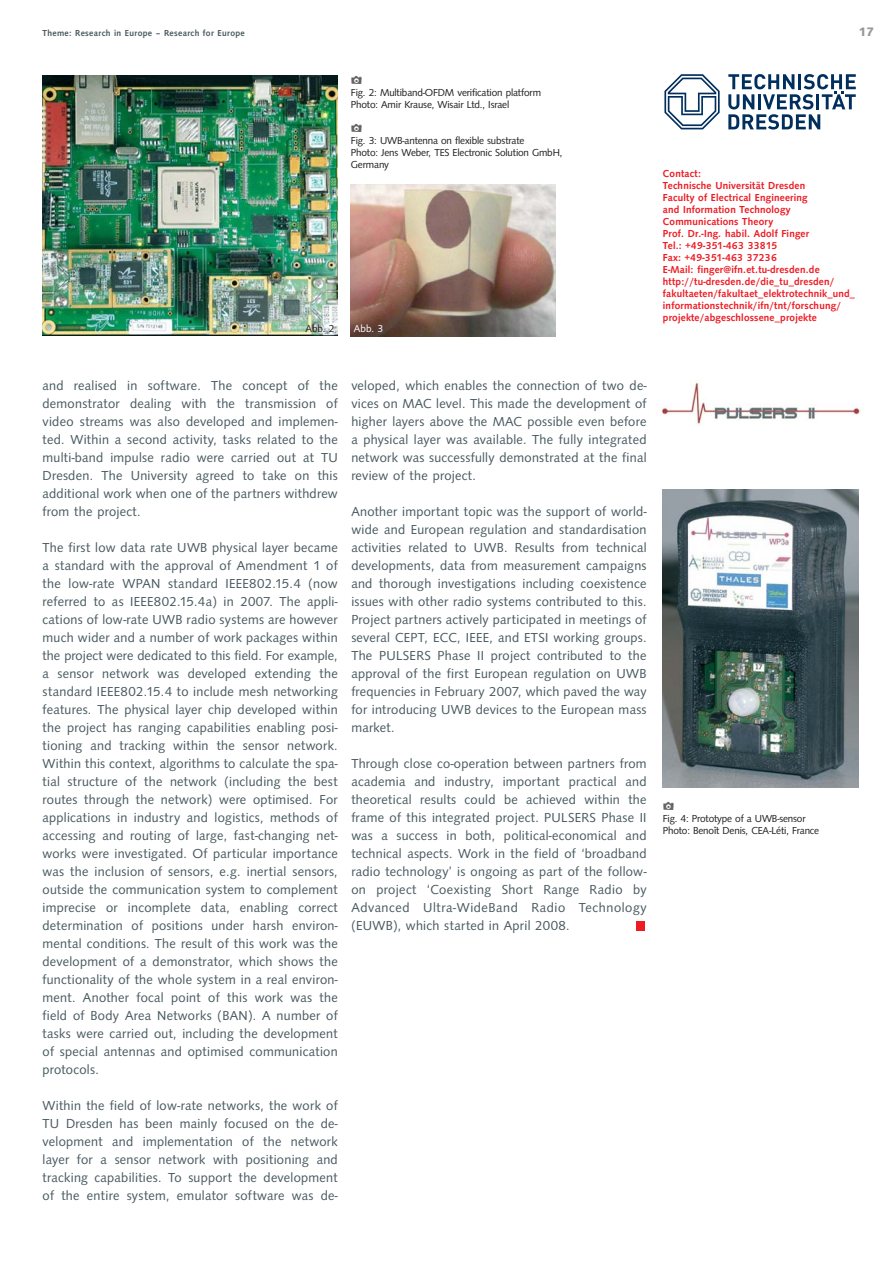
<style>
.page{position:relative;width:893px;height:1263px;background:#fff}
.page>*{position:absolute;margin:0;border:0;box-sizing:border-box;transform-origin:0 0}
.t1{font:13.5px/18px "Syntax D";letter-spacing:.025em;color:#495a60;text-align:justify}
.t2{font:700 12.75px "Syntax D";color:#95989d}
.t3{font:500 10.5px/12px "Syntax D";letter-spacing:.02em;color:#ed1c24}
.t4{font:10.5px/12px "Syntax D";letter-spacing:-.01em;color:#231f20}
.t5{font:10.5px "Syntax D";color:#fff}
.t6{font:500 9px "Syntax D";letter-spacing:.04em;color:#495a60}
</style>
<div class="page">
<div style="left:636px;top:921px;width:9px;height:9px;background:#ed1c24"></div>
<svg style="left:728px;top:74px;width:128px;height:56px"></svg>
<svg style="left:664px;top:74px;width:56px;height:55px"></svg>
<img style="left:661px;top:381px;width:199px;height:44px">
<img style="left:43px;top:75px;width:295px;height:261px">
<img style="left:663px;top:489px;width:196px;height:299px">
<img style="left:351px;top:184px;width:204px;height:152px">
<p class="t6" style="left:43px;top:29px;width:204px">Theme: Research in Europe – Research for Europe</p>
<p class="t2" style="left:859px;top:26px;width:17px">17</p>
<p class="t4" style="left:351px;top:87px;width:191px">Fig. 2: Multiband-OFDM verification platform<br>Photo: Amir Krause, Wisair Ltd., Israel</p>
<p class="t4" style="left:351px;top:135px;width:213px">Fig. 3: UWB-antenna on flexible substrate<br>Photo: Jens Weber, TES Electronic Solution GmbH,<br>Germany</p>
<p class="t4" style="left:305px;top:323px;width:31px">Abb. 2</p>
<p class="t5" style="left:354px;top:323px;width:31px">Abb. 3</p>
<p class="t3" style="left:663px;top:168px;width:194px">Contact:<br>Technische Universität Dresden<br>Faculty of Electrical Engineering<br>and Information Technology<br>Communications Theory<br>Prof. Dr.-Ing. habil. Adolf Finger<br>Tel.: +49-351-463 33815<br>Fax: +49-351-463 37236<br>E-Mail: finger@ifn.et.tu-dresden.de http://tu-dresden.de/die_tu_dresden/ fakultaeten/fakultaet_elektrotechnik_und_ informationstechnik/ifn/tnt/forschung/ projekte/abgeschlossene_projekte</p>
<p class="t1" style="left:43px;top:377px;width:297px">and realised in software. The concept of the demonstrator dealing with the transmission of video streams was also developed and implemen&shy;ted. Within a second activity, tasks related to the multi-band impulse radio were carried out at TU Dresden. The University agreed to take on this additional work when one of the partners withdrew from the project.</p>
<p class="t1" style="left:43px;top:539px;width:297px">The first low data rate UWB physical layer became a standard with the approval of Amendment 1 of the low-rate WPAN standard IEEE802.15.4 (now referred to as IEEE802.15.4a) in 2007. The appli&shy;cations of low-rate UWB radio systems are however much wider and a number of work packages within the project were dedicated to this field. For example, a sensor network was developed extending the standard IEEE802.15.4 to include mesh networking features. The physical layer chip developed within the project has ranging capabilities enabling posi&shy;tioning and tracking within the sensor network.<br>Within this context, algorithms to calculate the spa&shy;tial structure of the network (including the best routes through the network) were optimised. For applications in industry and logistics, methods of accessing and routing of large, fast-changing net&shy;works were investigated. Of particular importance was the inclusion of sensors, e.g. inertial sensors, outside the communication system to complement imprecise or incomplete data, enabling correct determination of positions under harsh environ&shy;mental conditions. The result of this work was the development of a demonstrator, which shows the functionality of the whole system in a real environ&shy;ment. Another focal point of this work was the field of Body Area Networks (BAN). A number of tasks were carried out, including the development of special antennas and optimised communication protocols.</p>
<p class="t1" style="left:43px;top:1097px;width:297px">Within the field of low-rate networks, the work of TU Dresden has been mainly focused on the de&shy;velopment and implementation of the network layer for a sensor network with positioning and tracking capabilities. To support the development of the entire system, emulator software was de-</p>
<p class="t1" style="left:351px;top:377px;width:297px">veloped, which enables the connection of two de&shy;vices on MAC level. This made the development of higher layers above the MAC possible even before a physical layer was available. The fully integrated network was successfully demonstrated at the final review of the project.</p>
<p class="t1" style="left:351px;top:503px;width:297px">Another important topic was the support of world&shy;wide and European regulation and standardisation activities related to UWB. Results from technical developments, data from measurement campaigns and thorough investigations including coexistence issues with other radio systems contributed to this.<br>Project partners actively participated in meetings of several CEPT, ECC, IEEE, and ETSI working groups.<br>The PULSERS Phase II project contributed to the approval of the first European regulation on UWB frequencies in February 2007, which paved the way for introducing UWB devices to the European mass market.</p>
<p class="t1" style="left:351px;top:755px;width:297px">Through close co-operation between partners from academia and industry, important practical and theoretical results could be achieved within the frame of this integrated project. PULSERS Phase II was a success in both, political-economical and technical aspects. Work in the field of ‘broadband radio technology’ is ongoing as part of the follow&shy;on project ‘Coexisting Short Range Radio by Advanced Ultra-WideBand Radio Technology (EUWB), which started in April 2008.</p>
<p class="t4" style="left:663px;top:813px;width:158px">Fig. 4: Prototype of a UWB-sensor<br>Photo: Benoît Denis, CEA-Léti, France</p>
</div>
